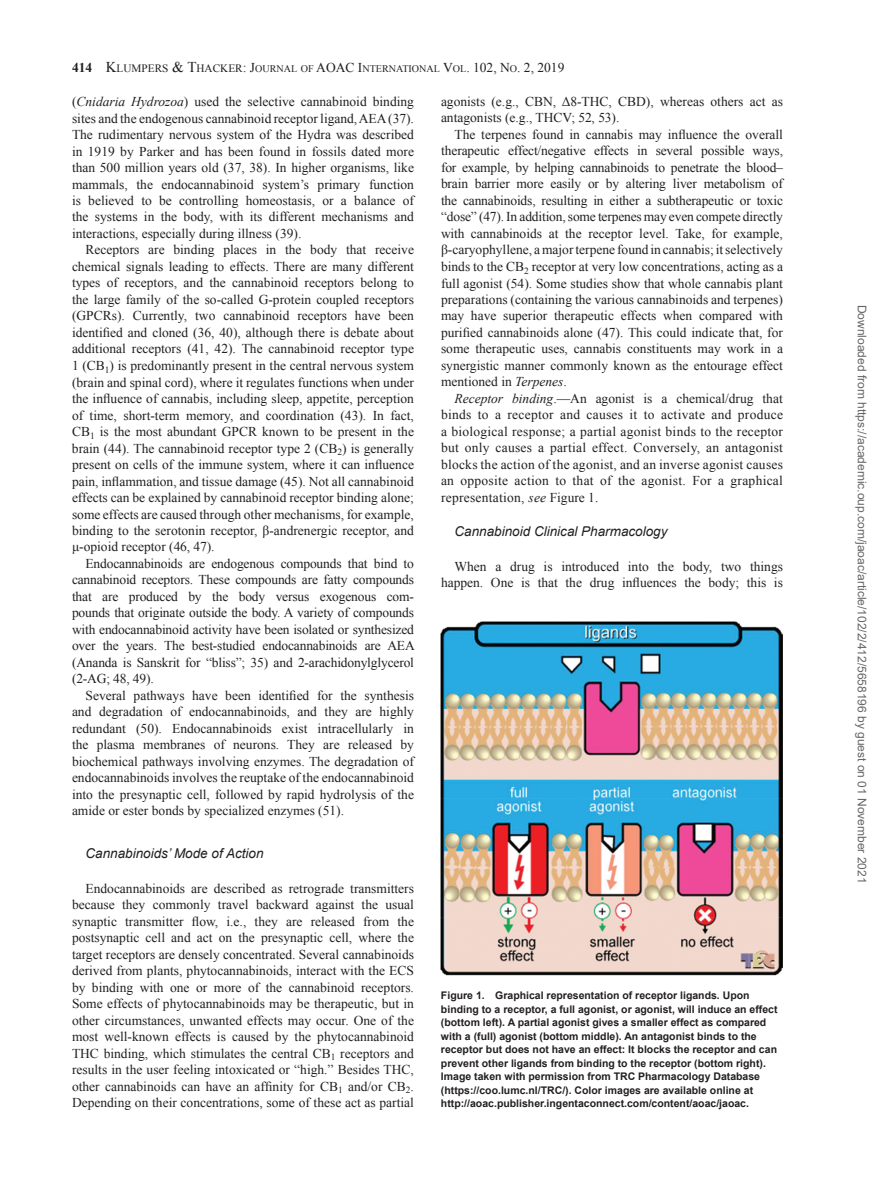
<style>
.page{position:relative;width:891px;height:1188px;background:#fff}
.page>*{position:absolute;margin:0;border:0;box-sizing:border-box;transform-origin:0 0}
.t1{font:13.5px/16.5px "Times New Roman";color:#231f20;text-align:justify}
.t2{font:italic 13.5px "Arial";color:#231f20}
.t3{font:13.5px "Times New Roman";color:#231f20}
.t4{font:12px "Arial";color:#666}
.t5{font:11.25px "Times New Roman";color:#231f20}
.t6{font:700 10.5px/13.5px "Arial";color:#231f20}
.s1{font-weight:700;font-size:13.5px}
.s2{font-size:15px}
.s3{font-size:13.5px}
.s4{font-size:10.2px}
.s5{font-style:italic}
</style>
<div class="page">
<img style="left:441px;top:622px;width:342px;height:353px">
<p class="t5" style="left:72px;top:61px;width:255px"><span class="s1">414</span> <span class="s2">K</span>LUMPERS <span class="s2">&amp; T</span>HACKER<span class="s3">:</span> <span class="s3">J</span><span class="s4">OURNAL OF</span> <span class="s3">AOAC</span></p>
<p class="t3" style="left:358px;top:58px;width:208px">I<span class="s4">NTERNATIONAL</span> V<span class="s4">OL</span>. 102, N<span class="s4">O</span>. 2, 2019</p>
<p class="t1" style="left:72px;top:93px;width:344px">(<span class="s5">Cnidaria Hydrozoa</span>) used the selective cannabinoid binding sites and the endogenous cannabinoid receptor ligand, AEA (37).<br>The rudimentary nervous system of the Hydra was described in 1919 by Parker and has been found in fossils dated more than 500 million years old (37, 38). In higher organisms, like mammals, the endocannabinoid system’s primary function is believed to be controlling homeostasis, or a balance of the systems in the body, with its different mechanisms and interactions, especially during illness (39).</p>
<p class="t1" style="left:72px;top:242px;width:344px;text-indent:14px">Receptors are binding places in the body that receive chemical signals leading to effects. There are many different types of receptors, and the cannabinoid receptors belong to the large family of the so-called G-protein coupled receptors (GPCRs). Currently, two cannabinoid receptors have been identified and cloned (36, 40), although there is debate about additional receptors (41, 42). The cannabinoid receptor type 1 (CB<sub>1</sub>) is predominantly present in the central nervous system (brain and spinal cord), where it regulates functions when under the influence of cannabis, including sleep, appetite, perception of time, short-term memory, and coordination (43). In fact, CB<sub>1</sub> is the most abundant GPCR known to be present in the brain (44). The cannabinoid receptor type 2 (CB<sub>2</sub>) is generally present on cells of the immune system, where it can influence pain, inflammation, and tissue damage (45). Not all cannabinoid effects can be explained by cannabinoid receptor binding alone; some effects are caused through other mechanisms, for example, binding to the serotonin receptor, β-andrenergic receptor, and μ-opioid receptor (46, 47).</p>
<p class="t1" style="left:72px;top:555px;width:344px;text-align:left;text-indent:14px">Endocannabinoids are endogenous compounds that bind to cannabinoid receptors. These compounds are fatty compounds that are produced by the body versus exogenous com&shy;pounds that originate outside the body. A variety of compounds with endocannabinoid activity have been isolated or synthesized over the years. The best-studied endocannabinoids are AEA (Ananda is Sanskrit for “bliss”; 35) and 2-arachidonylglycerol (2-AG; 48, 49).</p>
<p class="t1" style="left:72px;top:687px;width:344px;text-indent:14px">Several pathways have been identified for the synthesis and degradation of endocannabinoids, and they are highly redundant (50). Endocannabinoids exist intracellularly in the plasma membranes of neurons. They are released by biochemical pathways involving enzymes. The degradation of endocannabinoids involves the reuptake of the endocannabinoid into the presynaptic cell, followed by rapid hydrolysis of the amide or ester bonds by specialized enzymes (51).</p>
<p class="t2" style="left:86px;top:845px;width:180px">Cannabinoids’ Mode of Action</p>
<p class="t1" style="left:72px;top:880px;width:344px;text-indent:14px">Endocannabinoids are described as retrograde transmitters because they commonly travel backward against the usual synaptic transmitter flow, i.e., they are released from the postsynaptic cell and act on the presynaptic cell, where the target receptors are densely concentrated. Several cannabinoids derived from plants, phytocannabinoids, interact with the ECS by binding with one or more of the cannabinoid receptors.<br>Some effects of phytocannabinoids may be therapeutic, but in other circumstances, unwanted effects may occur. One of the most well-known effects is caused by the phytocannabinoid THC binding, which stimulates the central CB<sub>1</sub> receptors and results in the user feeling intoxicated or “high.” Besides THC, other cannabinoids can have an affinity for CB<sub>1</sub> and/or CB<sub>2</sub>.<br>Depending on their concentrations, some of these act as partial</p>
<p class="t1" style="left:441px;top:93px;width:343px">agonists (e.g., CBN, Δ8-THC, CBD), whereas others act as antagonists (e.g., THCV; 52, 53).</p>
<p class="t1" style="left:441px;top:126px;width:344px;text-indent:14px">The terpenes found in cannabis may influence the overall therapeutic effect/negative effects in several possible ways, for example, by helping cannabinoids to penetrate the blood– brain barrier more easily or by altering liver metabolism of the cannabinoids, resulting in either a subtherapeutic or toxic “dose” (47). In addition, some terpenes may even compete directly with cannabinoids at the receptor level. Take, for example, β-caryophyllene, a major terpene found in cannabis; it selectively binds to the CB<sub>2</sub> receptor at very low concentrations, acting as a full agonist (54). Some studies show that whole cannabis plant preparations (containing the various cannabinoids and terpenes) may have superior therapeutic effects when compared with purified cannabinoids alone (47). This could indicate that, for some therapeutic uses, cannabis constituents may work in a synergistic manner commonly known as the entourage effect mentioned in <span class="s5">Terpenes</span>.</p>
<p class="t1" style="left:441px;top:390px;width:344px;text-indent:14px"><span class="s5">Receptor binding</span>.—An agonist is a chemical/drug that binds to a receptor and causes it to activate and produce a biological response; a partial agonist binds to the receptor but only causes a partial effect. Conversely, an antagonist blocks the action of the agonist, and an inverse agonist causes an opposite action to that of the agonist. For a graphical representation, <span class="s5">see</span> Figure 1.</p>
<p class="t2" style="left:455px;top:523px;width:215px">Cannabinoid Clinical Pharmacology</p>
<p class="t1" style="left:441px;top:558px;width:344px;text-align:right">When a drug is introduced into the body, two things happen. One is that the drug influences the body; this is</p>
<p class="t6" style="left:441px;top:989px;width:338px">Figure 1. Graphical representation of receptor ligands. Upon binding to a receptor, a full agonist, or agonist, will induce an effect (bottom left). A partial agonist gives a smaller effect as compared with a (full) agonist (bottom middle). An antagonist binds to the receptor but does not have an effect: It blocks the receptor and can prevent other ligands from binding to the receptor (bottom right).<br>Image taken with permission from TRC Pharmacology Database (https://coo.lumc.nl/TRC/). Color images are available online at http://aoac.publisher.ingentaconnect.com/content/aoac/jaoac.</p>
<p class="t4" style="left:866px;top:305px;width:580px;rotate:90deg">Downloaded from https://academic.oup.com/jaoac/article/102/2/412/5658196 by guest on 01 November 2021</p>
</div>
